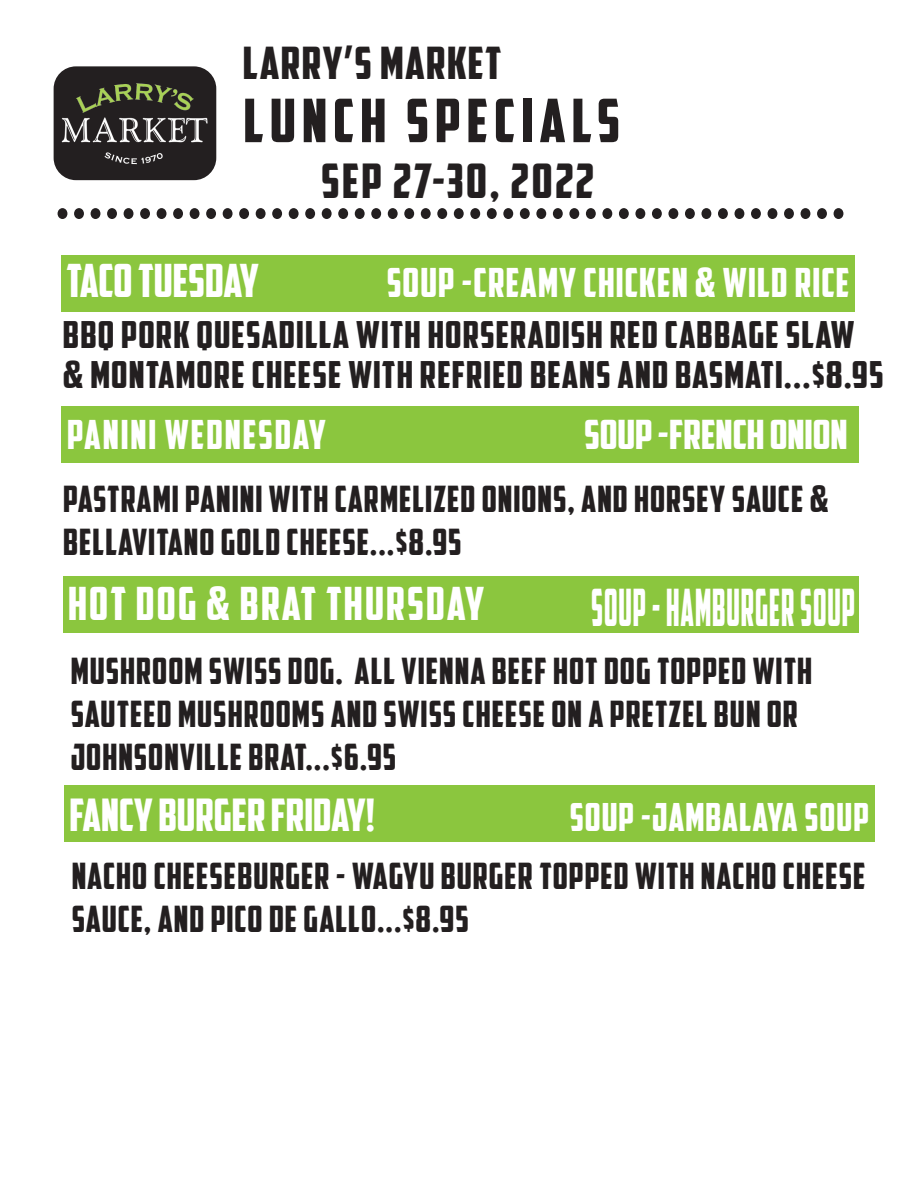
<style>
.page{position:relative;width:918px;height:1188px;background:#fff}
.page>*{position:absolute;margin:0;border:0;box-sizing:border-box;transform-origin:0 0}
.t1{font:70.2px "American Captain";color:#231f20;scale:.9 1}
.t2{font:60px "American Captain";letter-spacing:.1em;color:#231f20}
.t3{font:51.9px "American Captain";letter-spacing:.03em;color:#fff;scale:.59 1}
.t4{font:48px "American Captain";letter-spacing:.05em;color:#231f20}
.t5{font:46.2px "American Captain";letter-spacing:.045em;color:#fff;scale:.94 1}
.t6{font:46.2px "American Captain";color:#fff;scale:.94 1}
.t7{font:45.15px "American Captain";color:#fff;scale:.94 1}
.t8{font:45px "American Captain";letter-spacing:.03em;color:#231f20}
.t9{font:40.65px "American Captain";color:#fff}
.t10{font:40.5px "American Captain";letter-spacing:.03em;color:#fff;scale:.94 1}
.t11{font:40.5px "American Captain";letter-spacing:.05em;color:#fff;scale:.94 1}
.t12{font:39px "American Captain";letter-spacing:.03em;color:#fff;scale:.93 1}
.t13{font:37.5px/40.5px "American Captain";letter-spacing:.03em;color:#231f20}
.t14{font:36.6px/43px "American Captain";letter-spacing:.03em;color:#231f20;scale:.94 1}
</style>
<div class="page">
<div style="left:55px;top:68px;width:160px;height:111px;background:#231f20;border-radius:21px"></div>
<div style="left:54px;top:66px;width:162px;height:114px;border:3px solid #231f20;border-radius:21px"></div>
<div style="left:61px;top:256px;width:794px;height:56px;background:#8bc63e"></div>
<div style="left:63px;top:576px;width:796px;height:57px;background:#8bc63e"></div>
<div style="left:61px;top:406px;width:797px;height:57px;background:#8bc63e"></div>
<div style="left:64px;top:785px;width:810px;height:57px;background:#8bc63e"></div>
<img style="left:53px;top:82px;width:164px;height:82px">
<p class="t8" style="left:243px;top:36px;width:260px">LARRY’S MARKET</p>
<h2 class="t2" style="left:243px;top:85px;width:378px">LUNCH SPECIALS</h2>
<h3 class="t4" style="left:321px;top:152px;width:275px">SEP 27-30, 2022</h3>
<h1 class="t1" style="left:56px;top:151px;width:879px">................................................</h1>
<p class="t6" style="left:67px;top:253px;width:206px">TACO TUESDAY</p>
<p class="t10" style="left:387px;top:259px;width:494px">SOUP -CREAMY CHICKEN &amp; WILD RICE</p>
<p class="t13" style="left:63px;top:314px;width:822px">BBQ PORK QUESADILLA WITH HORSERADISH RED CABBAGE SLAW &amp; MONTAMORE CHEESE WITH REFRIED BEANS AND BASMATI...$8.95</p>
<p class="t11" style="left:67px;top:410px;width:277px">PANINI WEDNESDAY</p>
<p class="t9" style="left:584px;top:409px;width:265px">SOUP -FRENCH ONION</p>
<p class="t14" style="left:63px;top:477px;width:816px">PASTRAMI PANINI WITH CARMELIZED ONIONS, AND HORSEY SAUCE &amp;<br>BELLAVITANO GOLD CHEESE...$8.95</p>
<p class="t5" style="left:68px;top:576px;width:444px">HOT DOG &amp; BRAT THURSDAY</p>
<h3 class="t3" style="left:591px;top:576px;width:448px">SOUP - HAMBURGER SOUP</h3>
<p class="t14" style="left:71px;top:649px;width:790px">MUSHROOM SWISS DOG. ALL VIENNA BEEF HOT DOG TOPPED WITH<br>SAUTEED MUSHROOMS AND SWISS CHEESE ON A PRETZEL BUN OR<br>JOHNSONVILLE BRAT...$6.95</p>
<p class="t7" style="left:70px;top:787px;width:326px">FANCY BURGER FRIDAY!</p>
<p class="t12" style="left:570px;top:793px;width:323px">SOUP -JAMBALAYA SOUP</p>
<p class="t14" style="left:72px;top:855px;width:846px">NACHO CHEESEBURGER - WAGYU BURGER TOPPED WITH NACHO CHEESE<br>SAUCE, AND PICO DE GALLO...$8.95</p>
</div>
